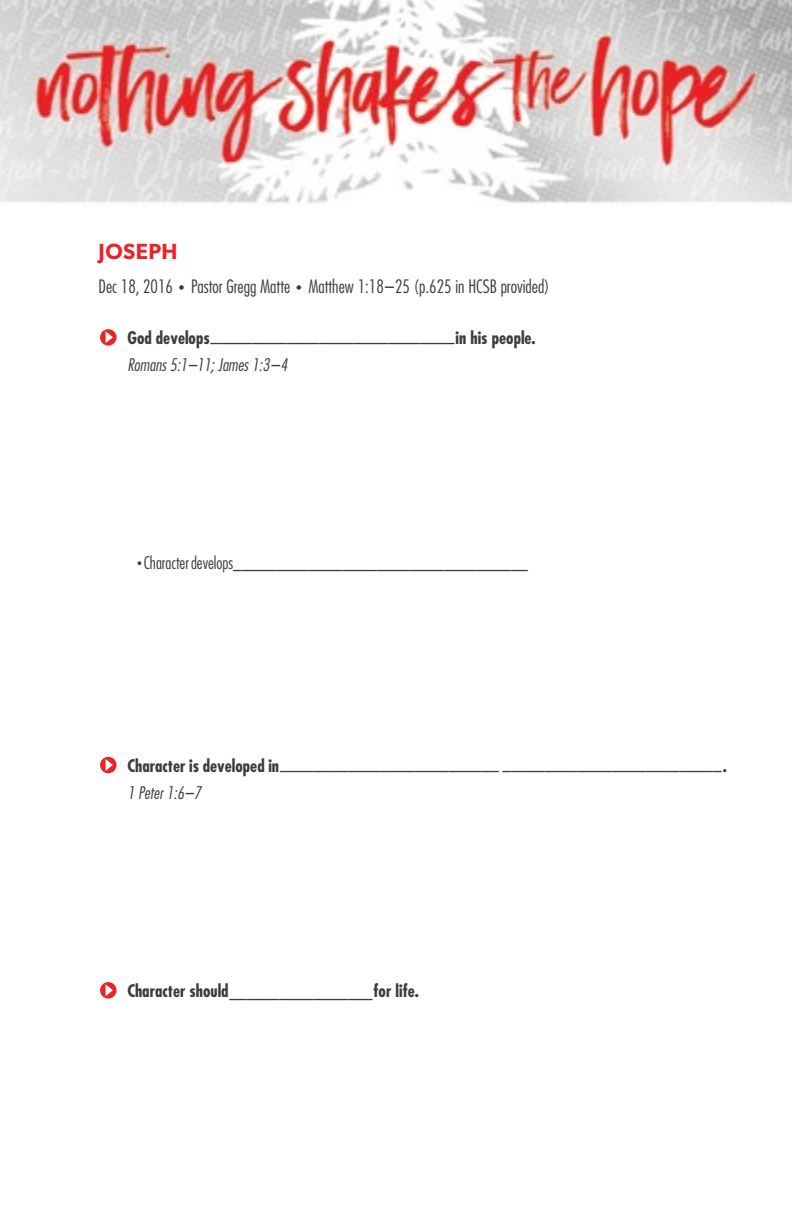
<style>
.page{position:relative;width:792px;height:1224px;background:#fff}
.page>*{position:absolute;margin:0;border:0;box-sizing:border-box;transform-origin:0 0}
.t1{font:600 22px "Gibson";letter-spacing:.02em;color:#eb2227}
.t2{font:300 condensed 18px "Futura";color:#3d3b3b}
.t3{font:300 condensed 17px/30px "Futura";color:#3d3b3b}
.t4{font:700 condensed 17px "Futura";color:#3d3b3b}
.s1{font-size:12px}
.s2{font-weight:700}
.s3{font-style:italic}
.s4{font-size:10px}
.s5{font-weight:300}
</style>
<div class="page">
<img style="left:0;top:0;width:792px;height:204px">
<svg style="left:100px;top:329px;width:17px;height:17px"></svg>
<svg style="left:100px;top:757px;width:17px;height:16px"></svg>
<svg style="left:100px;top:982px;width:17px;height:17px"></svg>
<p class="t1" style="left:99px;top:238px;width:80px">JOSEPH</p>
<p class="t2" style="left:99px;top:275px;width:453px">Dec 18, 2016 <span class="s1">•</span> Pastor Gregg Matte <span class="s1">•</span> Matthew 1:18–25 (p.625 in HCSB provided)</p>
<p class="t3" style="left:127px;top:319px;width:410px"><span class="s2">God develops</span>_____________________________<span class="s2">in his people.<br></span><span class="s3">Romans 5:1–11; James 1:3–4</span></p>
<p class="t3" style="left:138px;top:546px;width:392px"><span class="s4">•</span> Character develops___________________________________</p>
<p class="t3" style="left:127px;top:747px;width:601px"><span class="s2">Character is developed in</span>__________________________ __________________________<span class="s2">.<br></span><span class="s3">1 Peter 1:6–7</span></p>
<p class="t4" style="left:127px;top:980px;width:293px">Character should<span class="s5">_________________</span>for life.</p>
</div>
